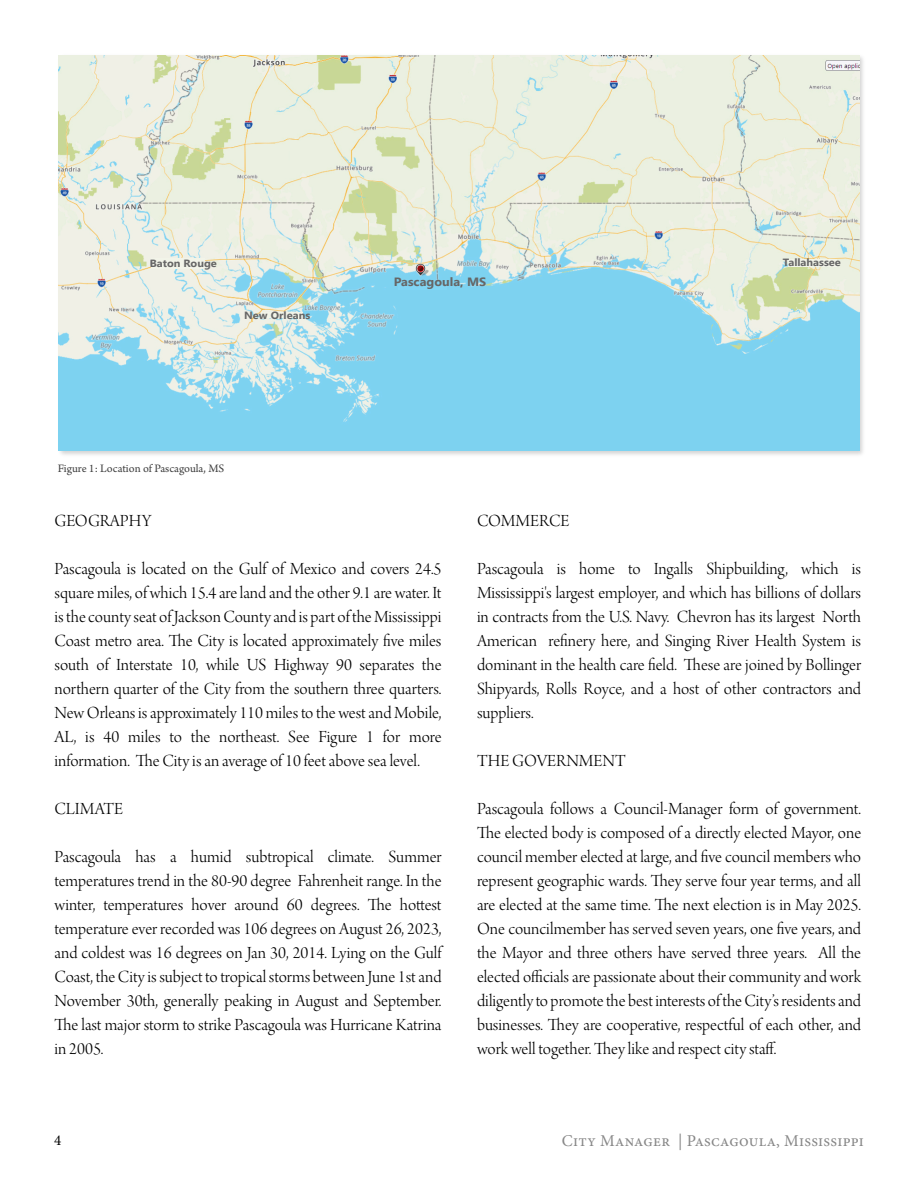
<style>
.page{position:relative;width:918px;height:1188px;background:#fff}
.page>*{position:absolute;margin:0;border:0;box-sizing:border-box;transform-origin:0 0}
.t1{font:18px/24px "Arno Pro Light Display";color:#000;text-align:justify}
.t2{font:16.5px "Minion Pro";letter-spacing:.015em;color:#878787}
.t3{font:15px "Minion Pro";color:#000}
.t4{font:12px "Arno Pro";color:#404040}
.t5{font:700 12px "Leelawadee UI";color:#666;scale:1.06 1}
.t6{font:700 10.5px "Leelawadee UI";color:#666;scale:1.06 1}
</style>
<div class="page">
<img style="left:58px;top:55px;width:805px;height:400px">
<img style="left:59px;top:56px;width:800px;height:394px">
<div style="left:417px;top:265px;width:7px;height:7px;background:#f00;border-radius:50%;opacity:.82"></div>
<div style="left:398px;top:281px;width:48px;height:9px;background:#80d5f4"></div>
<div style="left:151px;top:258px;width:54px;height:11px;background:#f2f4e9"></div>
<div style="left:261px;top:313px;width:41px;height:5px;background:#f2f4e9"></div>
<div style="left:788px;top:260px;width:49px;height:7px;background:#f2f4e9"></div>
<p class="t6" style="left:150px;top:260px;width:65px">Baton Rouge</p>
<p class="t6" style="left:244px;top:311px;width:64px">New Orleans</p>
<p class="t4" style="left:58px;top:464px;width:168px">Figure 1: Location of Pascagoula, MS</p>
<p class="t5" style="left:394px;top:277px;width:89px">Pascagoula, MS</p>
<p class="t6" style="left:783px;top:259px;width:56px">Tallahassee</p>
<p class="t1" style="left:55px;top:511px;width:98px">GEOGRAPHY</p>
<p class="t1" style="left:55px;top:559px;width:389px">Pascagoula is located on the Gulf of Mexico and covers 24.5 square miles, of which 15.4 are land and the other 9.1 are water. It is the county seat of Jackson County and is part of the Mississippi Coast metro area. The City is located approximately five miles south of Interstate 10, while US Highway 90 separates the northern quarter of the City from the southern three quarters.<br>New Orleans is approximately 110 miles to the west and Mobile, AL, is 40 miles to the northeast. See Figure 1 for more information. The City is an average of 10 feet above sea level.</p>
<p class="t1" style="left:55px;top:799px;width:70px">CLIMATE</p>
<p class="t1" style="left:55px;top:847px;width:389px">Pascagoula has a humid subtropical climate. Summer temperatures trend in the 80-90 degree Fahrenheit range. In the winter, temperatures hover around 60 degrees. The hottest temperature ever recorded was 106 degrees on August 26, 2023, and coldest was 16 degrees on Jan 30, 2014. Lying on the Gulf Coast, the City is subject to tropical storms between June 1st and November 30th, generally peaking in August and September.<br>The last major storm to strike Pascagoula was Hurricane Katrina in 2005.</p>
<p class="t1" style="left:477px;top:510px;width:94px">COMMERCE</p>
<p class="t1" style="left:477px;top:558px;width:386px">Pascagoula is home to Ingalls Shipbuilding, which is Mississippi's largest employer, and which has billions of dollars in contracts from the U.S. Navy. Chevron has its largest North American refinery here, and Singing River Health System is dominant in the health care field. These are joined by Bollinger Shipyards, Rolls Royce, and a host of other contractors and suppliers.</p>
<p class="t1" style="left:477px;top:750px;width:150px">THE GOVERNMENT</p>
<p class="t1" style="left:477px;top:798px;width:386px">Pascagoula follows a Council-Manager form of government.<br>The elected body is composed of a directly elected Mayor, one council member elected at large, and five council members who represent geographic wards. They serve four year terms, and all are elected at the same time. The next election is in May 2025.<br>One councilmember has served seven years, one five years, and the Mayor and three others have served three years. All the elected officials are passionate about their community and work diligently to promote the best interests of the City’s residents and businesses. They are cooperative, respectful of each other, and work well together. They like and respect city staff.</p>
<p class="t3" style="left:54px;top:1134px;width:9px">4</p>
<p class="t2" style="left:562px;top:1134px;width:303px">City Manager | Pascagoula, Mississippi</p>
</div>
